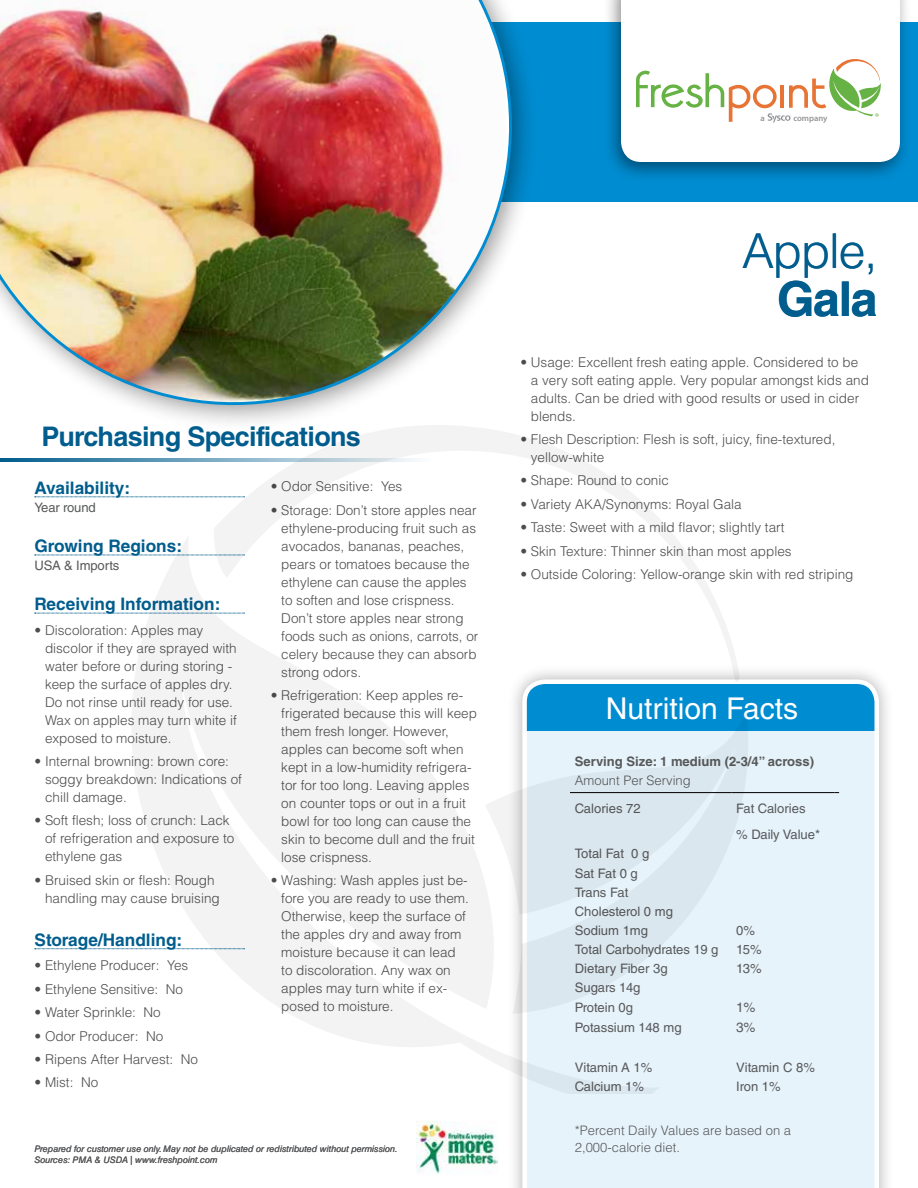
<style>
.page{position:relative;width:918px;height:1188px;background:#fff}
.page>*{position:absolute;margin:0;border:0;box-sizing:border-box;transform-origin:0 0}
.t1{font:300 48px "Helvetica LT Std";letter-spacing:-.025em;color:#005d8d}
.t2{font:700 48px "Helvetica LT Std";color:#005d8d}
.t3{font:30px "Helvetica LT Std";color:#fff}
.t4{font:700 27px "Helvetica LT Std";letter-spacing:-.025em;color:#005d8d}
.t5{font:700 17.25px "Helvetica LT Std";color:#005d8d}
.t6{font:300 13.5px/18px "Helvetica LT Std";color:#4d4d4f}
.t7{font:13.5px "Helvetica LT Std";color:#58595b}
.t8{font:13.05px/19px "Helvetica LT Std";color:#58595b}
.t9{font:300 13.05px/16.5px "Helvetica LT Std";color:#58595b}
.t10{font:700 13.05px "Helvetica LT Std";color:#58595b}
.t11{font:9.6px "Myriad Pro";color:#6cb33f}
.t12{font:italic 9px/12px "Helvetica LT Std";color:#58595b}
.t13{font:600 8.55px "Myriad Pro";color:#939598}
</style>
<div class="page">
<div style="left:507px;top:664px;width:387px;height:524px;background:#000;opacity:.3"></div>
<svg style="left:522px;top:680px;width:357px;height:508px;background:#dfeff8"></svg>
<div style="left:596px;top:685px;width:213px;height:47px;background:#008cd1"></div>
<div style="left:0;top:22px;width:918px;height:180px;background:#008cd1"></div>
<hr style="left:731px;top:792px;width:104px;height:1px;background:#000">
<img style="left:0;top:0;width:529px;height:423px">
<svg style="left:35px;top:497px;width:177px;height:1px"></svg>
<svg style="left:35px;top:555px;width:96px;height:1px"></svg>
<svg style="left:35px;top:613px;width:96px;height:1px"></svg>
<svg style="left:35px;top:949px;width:96px;height:1px"></svg>
<img style="left:417px;top:1121px;width:81px;height:53px">
<svg style="left:0;top:459px;width:212px;height:3px"></svg>
<div style="left:602px;top:0;width:310px;height:183px;background:#000;opacity:.45"></div>
<div style="left:621px;top:0;width:279px;height:162px;background:#fff"></div>
<svg style="left:636px;top:59px;width:246px;height:64px;background:#e9ead7"></svg>
<svg style="left:662px;top:731px;width:86px;height:283px;background:#e0edf4"></svg>
<svg style="left:131px;top:538px;width:531px;height:556px"></svg>
<svg style="left:212px;top:425px;width:528px;height:262px"></svg>
<p class="t13" style="left:761px;top:112px;width:6px">a</p>
<p class="t13" style="left:793px;top:112px;width:36px">company</p>
<p class="t11" style="left:875px;top:110px;width:6px">®</p>
<h3 class="t4" style="left:42px;top:420px;width:321px">Purchasing Specifications</h3>
<p class="t5" style="left:34px;top:477px;width:97px">Availability:</p>
<p class="t8" style="left:34px;top:498px;width:63px">Year round</p>
<p class="t5" style="left:34px;top:535px;width:149px">Growing Regions:</p>
<p class="t8" style="left:34px;top:556px;width:86px">USA &amp; Imports</p>
<p class="t5" style="left:34px;top:594px;width:187px">Receiving Information:</p>
<p class="t6" style="left:45px;top:621px;width:193px;text-indent:-11px">• Discoloration: Apples may discolor if they are sprayed with water before or during storing - keep the surface of apples dry.<br>Do not rinse until ready for use.<br>Wax on apples may turn white if exposed to moisture.</p>
<p class="t6" style="left:45px;top:752px;width:199px;text-indent:-11px">• Internal browning: brown core: soggy breakdown: Indications of chill damage.</p>
<p class="t6" style="left:45px;top:812px;width:191px;text-indent:-11px">• Soft flesh; loss of crunch: Lack of refrigeration and exposure to ethylene gas</p>
<p class="t6" style="left:45px;top:871px;width:176px;text-indent:-11px">• Bruised skin or flesh: Rough handling may cause bruising</p>
<p class="t5" style="left:34px;top:929px;width:149px">Storage/Handling:</p>
<p class="t6" style="left:34px;top:956px;width:155px">• Ethylene Producer: Yes</p>
<p class="t6" style="left:34px;top:980px;width:150px">• Ethylene Sensitive: No</p>
<p class="t6" style="left:34px;top:1003px;width:128px">• Water Sprinkle: No</p>
<p class="t6" style="left:34px;top:1027px;width:130px">• Odor Producer: No</p>
<p class="t6" style="left:34px;top:1050px;width:165px">• Ripens After Harvest: No</p>
<p class="t6" style="left:34px;top:1073px;width:65px">• Mist: No</p>
<p class="t6" style="left:271px;top:477px;width:133px">• Odor Sensitive: Yes</p>
<p class="t6" style="left:281px;top:501px;width:199px;text-indent:-11px">• Storage: Don’t store apples near ethylene-producing fruit such as avocados, bananas, peaches, pears or tomatoes because the ethylene can cause the apples to soften and lose crispness.<br>Don’t store apples near strong foods such as onions, carrots, or celery because they can absorb strong odors.</p>
<p class="t6" style="left:281px;top:686px;width:197px;text-indent:-11px">• Refrigeration: Keep apples re&shy;frigerated because this will keep them fresh longer. However, apples can become soft when kept in a low-humidity refrigera&shy;tor for too long. Leaving apples on counter tops or out in a fruit bowl for too long can cause the skin to become dull and the fruit lose crispness.</p>
<p class="t6" style="left:281px;top:871px;width:189px;text-indent:-11px">• Washing: Wash apples just be&shy;fore you are ready to use them.<br>Otherwise, keep the surface of the apples dry and away from moisture because it can lead to discoloration. Any wax on apples may turn white if ex&shy;posed to moisture.</p>
<p class="t12" style="left:34px;top:1142px;width:365px">Prepared for customer use only. May not be duplicated or redistributed without permission.<br>Sources: PMA &amp; USDA | www.freshpoint.com</p>
<h1 class="t1" style="left:742px;top:221px;width:137px">Apple,</h1>
<h1 class="t2" style="left:777px;top:270px;width:102px">Gala</h1>
<p class="t6" style="left:531px;top:353px;width:340px;text-indent:-11px">• Usage: Excellent fresh eating apple. Considered to be a very soft eating apple. Very popular amongst kids and adults. Can be dried with good results or used in cider blends.</p>
<p class="t6" style="left:531px;top:430px;width:306px;text-indent:-11px">• Flesh Description: Flesh is soft, juicy, fine-textured, yellow-white</p>
<p class="t6" style="left:520px;top:472px;width:150px">• Shape: Round to conic</p>
<p class="t6" style="left:520px;top:495px;width:223px">• Variety AKA/Synonyms: Royal Gala</p>
<p class="t6" style="left:520px;top:518px;width:266px">• Taste: Sweet with a mild flavor; slightly tart</p>
<p class="t6" style="left:520px;top:542px;width:273px">• Skin Texture: Thinner skin than most apples</p>
<p class="t6" style="left:520px;top:565px;width:335px">• Outside Coloring: Yellow-orange skin with red striping</p>
<h2 class="t3" style="left:606px;top:691px;width:194px">Nutrition Facts</h2>
<p class="t10" style="left:575px;top:753px;width:241px">Serving Size: 1 medium (2-3/4” across)</p>
<p class="t9" style="left:575px;top:772px;width:118px">Amount Per Serving</p>
<p class="t8" style="left:575px;top:799px;width:67px">Calories 72</p>
<p class="t8" style="left:736px;top:795px;width:86px;line-height:26.2px">Fat Calories % Daily Value*</p>
<p class="t8" style="left:575px;top:844px;width:100px">Total Fat 0 g<br>Sat Fat 0 g<br>Trans Fat<br>Cholesterol 0 mg<br>Sodium 1mg</p>
<p class="t8" style="left:736px;top:921px;width:20px">0%</p>
<p class="t8" style="left:575px;top:940px;width:145px">Total Carbohydrates 19 g</p>
<p class="t8" style="left:736px;top:940px;width:27px">15%</p>
<p class="t8" style="left:575px;top:959px;width:94px">Dietary Fiber 3g</p>
<p class="t8" style="left:736px;top:959px;width:27px">13%</p>
<p class="t8" style="left:575px;top:978px;width:67px">Sugars 14g<br>Protein 0g</p>
<p class="t7" style="left:736px;top:999px;width:21px">1%</p>
<p class="t8" style="left:575px;top:1017px;width:108px">Potassium 148 mg</p>
<p class="t7" style="left:736px;top:1019px;width:21px">3%</p>
<p class="t8" style="left:575px;top:1057px;width:79px">Vitamin A 1%</p>
<p class="t8" style="left:736px;top:1057px;width:80px">Vitamin C 8%</p>
<p class="t8" style="left:575px;top:1077px;width:71px">Calcium 1%</p>
<p class="t8" style="left:736px;top:1077px;width:46px">Iron 1%</p>
<p class="t9" style="left:575px;top:1122px;width:218px">*Percent Daily Values are based on a<br>2,000-calorie diet.</p>
</div>
